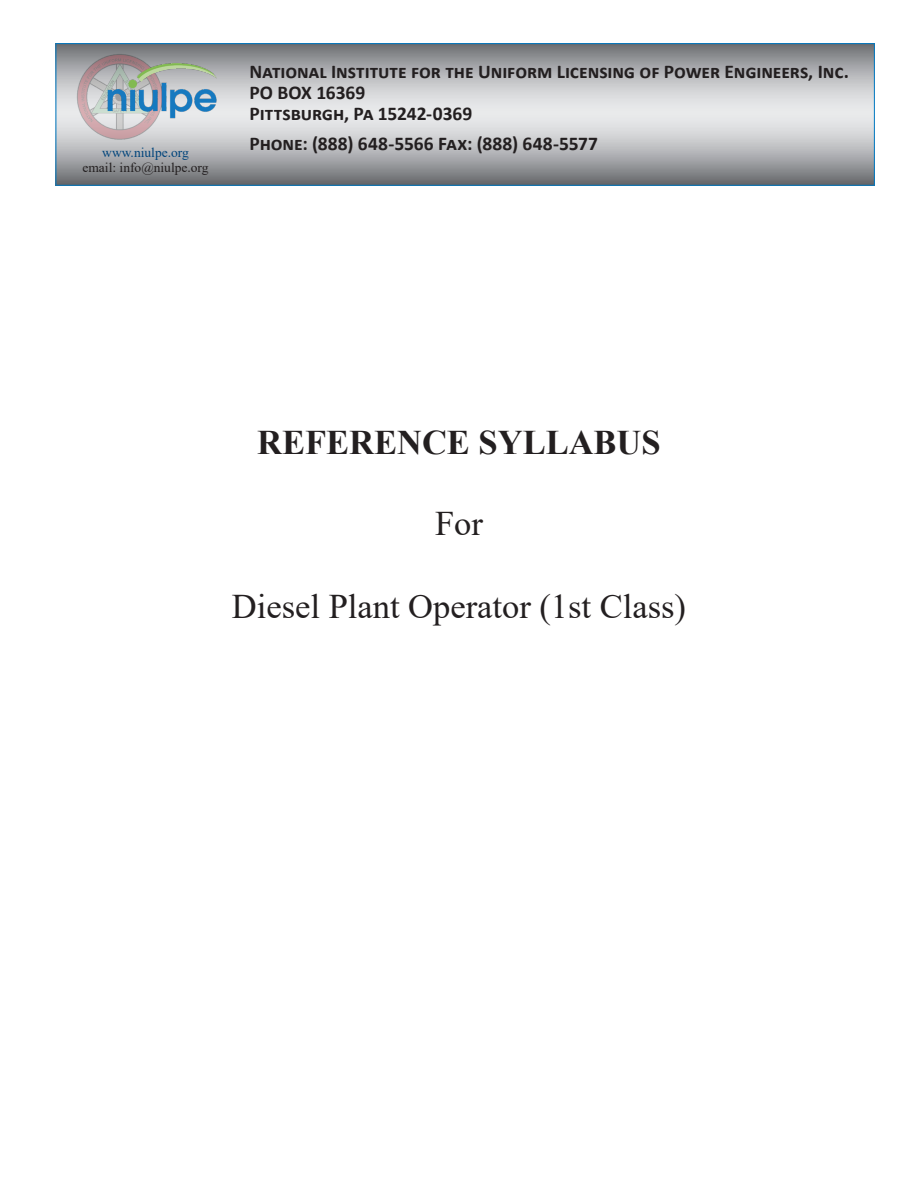
<style>
.page{position:relative;width:918px;height:1188px;background:#fff}
.page>*{position:absolute;margin:0;border:0;box-sizing:border-box;transform-origin:0 0}
.t1{font:34.5px "Times New Roman";color:#231f20}
.t2{font:700 34.5px "Times New Roman";color:#231f20}
.t3{font:700 19.5px/21px "Calibri";letter-spacing:-.005em;color:#231f20}
.t4{font:13.5px "Times New Roman";color:#231f20}
.t5{font:13.5px "Times New Roman";color:#00447b}
</style>
<div class="page">
<svg style="left:58px;top:46px;width:815px;height:137px"></svg>
<img style="left:77px;top:49px;width:146px;height:91px">
<p class="t5" style="left:102px;top:143px;width:88px">www.niulpe.org</p>
<p class="t4" style="left:82px;top:158px;width:128px">email: info@niulpe.org</p>
<p class="t3" style="left:250px;top:60px;width:601px">National Institute for the Uniform Licensing of Power Engineers, Inc.<br>PO BOX 16369<br>Pittsburgh, Pa 15242-0369</p>
<p class="t3" style="left:250px;top:132px;width:350px">Phone: (888) 648-5566 Fax: (888) 648-5577</p>
<p class="t2" style="left:257px;top:417px;width:405px">REFERENCE SYLLABUS</p>
<p class="t1" style="left:435px;top:499px;width:49px">For</p>
<p class="t1" style="left:232px;top:582px;width:456px">Diesel Plant Operator (1st Class)</p>
</div>
